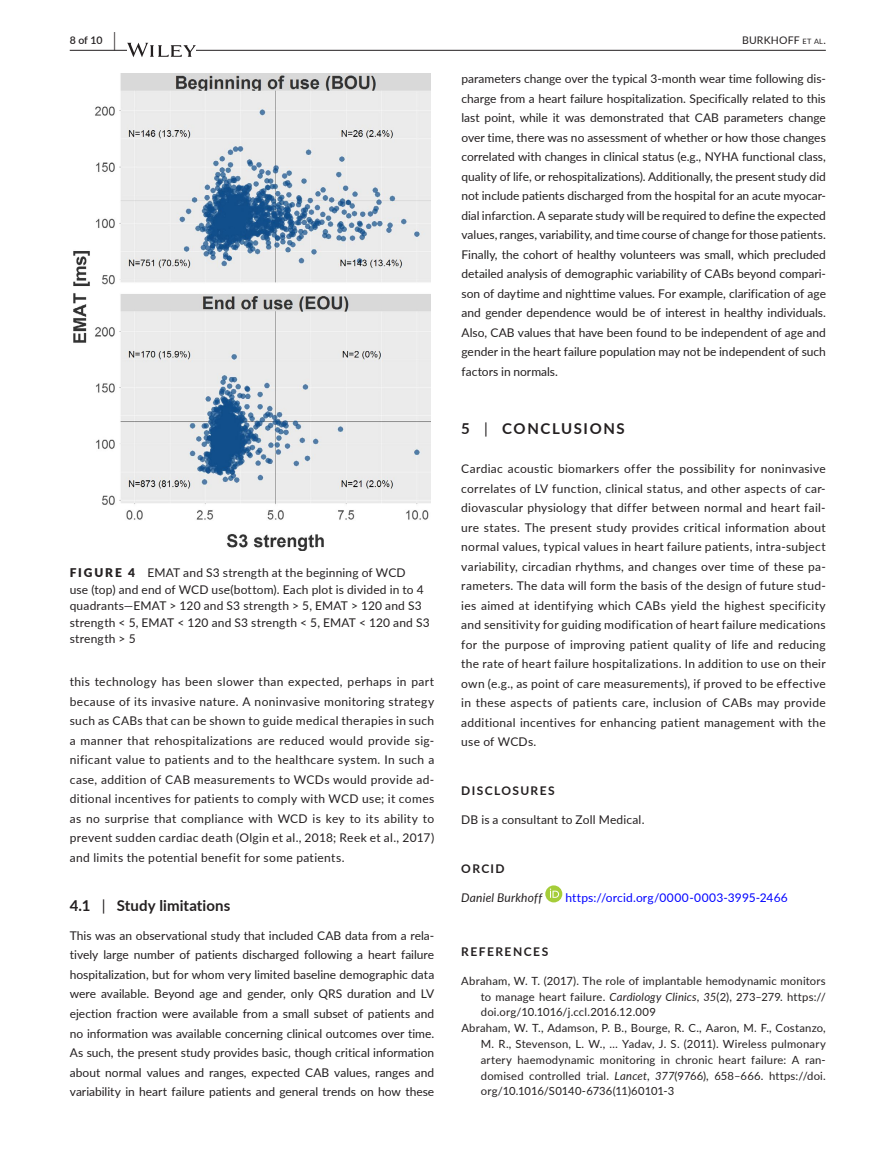
<style>
.page{position:relative;width:893px;height:1174px;background:#fff}
.page>*{position:absolute;margin:0;border:0;box-sizing:border-box;transform-origin:0 0}
.t1{font:700 15px "Lato";letter-spacing:.01em;color:#231f20}
.t2{font:700 15px "Lato";letter-spacing:.11em;color:#231f20}
.t3{font:12px/19.5px "Lato";letter-spacing:.015em;color:#231f20;text-align:justify}
.t4{font:12px "Lato";letter-spacing:.015em;color:#00f}
.t5{font:700 12px "Lato";letter-spacing:.12em;color:#231f20}
.t6{font:italic 12px "Lato";letter-spacing:.015em;color:#231f20}
.t7{font:11.25px "Lato";letter-spacing:.015em;color:#231f20}
.t8{font:10.5px "Lato";letter-spacing:.02em;color:#231f20}
.t9{font:600 10.5px "Lato";color:#231f20}
.s1{font-size:19.5px}
.s2{font-size:7.35px}
.s3{font-weight:900}
.s4{font-weight:400}
.s5{font-style:italic}
</style>
<div class="page">
<hr style="left:70px;top:50px;width:756px;height:1px;background:#231f20">
<svg style="left:127px;top:43px;width:69px;height:14px"></svg>
<svg style="left:545px;top:885px;width:17px;height:17px"></svg>
<svg style="left:550px;top:888px;width:9px;height:9px"></svg>
<img style="left:73px;top:73px;width:358px;height:477px">
<p class="t9" style="left:70px;top:33px;width:48px">8 of 10 <span class="s1">|</span></p>
<p class="t8" style="left:742px;top:33px;width:85px">BURKHOFF <span class="s2">et al</span>.</p>
<p class="t3" style="left:70px;top:564px;width:362px;line-height:16.5px;text-align:left"><span class="s3">FIGURE 4</span> EMAT and S3 strength at the beginning of WCD<br>use (top) and end of WCD use(bottom). Each plot is divided in to 4 quadrants—EMAT &gt; 120 and S3 strength &gt; 5, EMAT &gt; 120 and S3 strength &lt; 5, EMAT &lt; 120 and S3 strength &lt; 5, EMAT &lt; 120 and S3 strength &gt; 5</p>
<p class="t3" style="left:70px;top:671px;width:366px">this technology has been slower than expected, perhaps in part because of its invasive nature. A noninvasive monitoring strategy such as CABs that can be shown to guide medical therapies in such a manner that rehospitalizations are reduced would provide sig‐ nificant value to patients and to the healthcare system. In such a case, addition of CAB measurements to WCDs would provide ad‐ ditional incentives for patients to comply with WCD use; it comes as no surprise that compliance with WCD is key to its ability to prevent sudden cardiac death (Olgin et al., 2018; Reek et al., 2017) and limits the potential benefit for some patients.</p>
<p class="t1" style="left:70px;top:894px;width:162px">4.1 <span class="s4">|</span> Study limitations</p>
<p class="t3" style="left:70px;top:925px;width:366px">This was an observational study that included CAB data from a rela‐ tively large number of patients discharged following a heart failure hospitalization, but for whom very limited baseline demographic data were available. Beyond age and gender, only QRS duration and LV ejection fraction were available from a small subset of patients and no information was available concerning clinical outcomes over time.<br>As such, the present study provides basic, though critical information about normal values and ranges, expected CAB values, ranges and variability in heart failure patients and general trends on how these</p>
<p class="t3" style="left:461px;top:68px;width:366px">parameters change over the typical 3‐month wear time following dis‐ charge from a heart failure hospitalization. Specifically related to this last point, while it was demonstrated that CAB parameters change over time, there was no assessment of whether or how those changes correlated with changes in clinical status (e.g., NYHA functional class, quality of life, or rehospitalizations). Additionally, the present study did not include patients discharged from the hospital for an acute myocar‐ dial infarction. A separate study will be required to define the expected values, ranges, variability, and time course of change for those patients.<br>Finally, the cohort of healthy volunteers was small, which precluded detailed analysis of demographic variability of CABs beyond compari‐ son of daytime and nighttime values. For example, clarification of age and gender dependence would be of interest in healthy individuals.<br>Also, CAB values that have been found to be independent of age and gender in the heart failure population may not be independent of such factors in normals.</p>
<p class="t2" style="left:461px;top:418px;width:165px">5 <span class="s4">|</span> CONCLUSIONS</p>
<p class="t3" style="left:461px;top:458px;width:366px">Cardiac acoustic biomarkers offer the possibility for noninvasive correlates of LV function, clinical status, and other aspects of car‐ diovascular physiology that differ between normal and heart fail‐ ure states. The present study provides critical information about normal values, typical values in heart failure patients, intra‐subject variability, circadian rhythms, and changes over time of these pa‐ rameters. The data will form the basis of the design of future stud‐ ies aimed at identifying which CABs yield the highest specificity and sensitivity for guiding modification of heart failure medications for the purpose of improving patient quality of life and reducing the rate of heart failure hospitalizations. In addition to use on their own (e.g., as point of care measurements), if proved to be effective in these aspects of patients care, inclusion of CABs may provide additional incentives for enhancing patient management with the use of WCDs.</p>
<p class="t5" style="left:461px;top:782px;width:95px">DISCLOSURES</p>
<p class="t3" style="left:461px;top:809px;width:185px">DB is a consultant to Zoll Medical.</p>
<p class="t5" style="left:461px;top:860px;width:45px">ORCID</p>
<p class="t6" style="left:461px;top:889px;width:82px">Daniel Burkhoff</p>
<p class="t4" style="left:565px;top:889px;width:224px">https://orcid.org/0000-0003-3995-2466</p>
<p class="t5" style="left:461px;top:942px;width:88px">REFERENCES</p>
<p class="t7" style="left:461px;top:972px;width:366px">Abraham, W. T. (2017). The role of implantable hemodynamic monitors</p>
<p class="t7" style="left:481px;top:988px;width:346px">to manage heart failure. <span class="s5">Cardiology Clinics</span>, <span class="s5">35</span>(2), 273–279. https://</p>
<p class="t7" style="left:481px;top:1004px;width:177px">doi.org/10.1016/j.ccl.2016.12.009</p>
<p class="t7" style="left:461px;top:1020px;width:366px">Abraham, W. T., Adamson, P. B., Bourge, R. C., Aaron, M. F., Costanzo,</p>
<p class="t7" style="left:481px;top:1035px;width:346px">M. R., Stevenson, L. W., … Yadav, J. S. (2011). Wireless pulmonary</p>
<p class="t7" style="left:481px;top:1051px;width:346px">artery haemodynamic monitoring in chronic heart failure: A ran‐</p>
<p class="t7" style="left:481px;top:1067px;width:346px">domised controlled trial. <span class="s5">Lancet</span>, <span class="s5">377</span>(9766), 658–666. https://doi.</p>
<p class="t7" style="left:481px;top:1083px;width:195px">org/10.1016/S0140-6736(11)60101-3</p>
</div>
